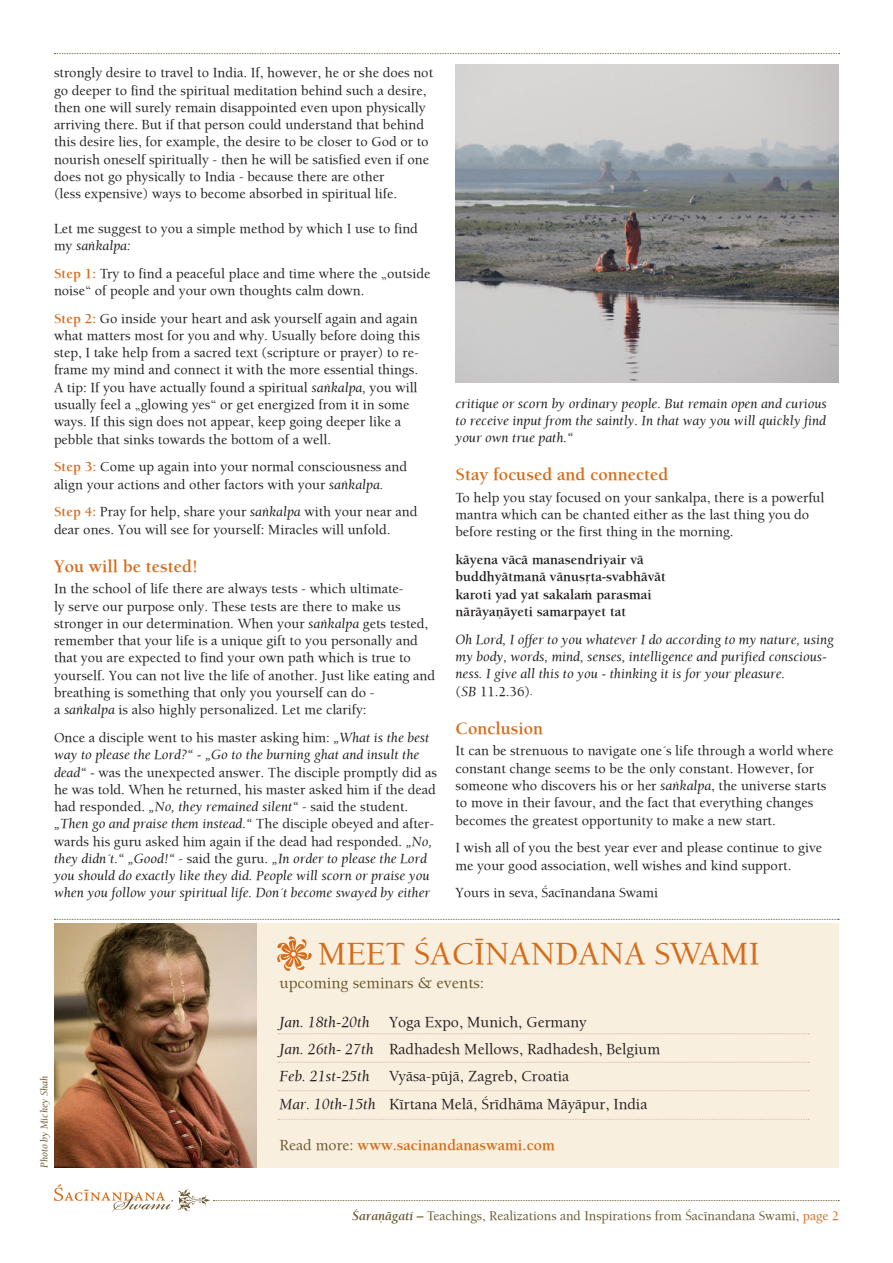
<style>
.page{position:relative;width:893px;height:1263px;background:#fff}
.page>*{position:absolute;margin:0;border:0;box-sizing:border-box;transform-origin:0 0}
.t1{font:33px "Balaram";color:#d56c1a}
.t2{font:700 18px "Balaram";color:#d56c1a}
.t3{font:16.5px "Balaram";color:#69572d}
.t4{font:15.75px/27px "Balaram";color:#231f20}
.t5{font:700 15.75px "Balaram";color:#d56c1a}
.t6{font:14.25px/17.2px "Balaram";color:#231f20}
.t7{font:italic 14.25px/17.2px "Balaram";color:#231f20}
.t8{font:700 14.25px/17.2px "Balaram";color:#231f20}
.t9{font:13.5px "Balaram";color:#69572d}
.t10{font:italic 10.5px "Balaram";color:#69572d}
.s1{font-style:italic}
.s2{font-weight:700;color:#d56c1a}
.s3{font-style:normal}
.s4{font-style:normal;font-size:12px}
.s5{font-weight:400;color:#69572d}
.s6{font-weight:700;font-style:italic}
.s7{color:#d56c1a}
</style>
<div class="page">
<svg style="left:54px;top:1184px;width:785px;height:28px"></svg>
<div style="left:253px;top:924px;width:586px;height:244px;background:#f9efde"></div>
<img style="left:54px;top:924px;width:202px;height:244px">
<svg style="left:54px;top:919px;width:785px;height:1px"></svg>
<svg style="left:278px;top:1062px;width:531px;height:1px"></svg>
<svg style="left:278px;top:1033px;width:531px;height:1px"></svg>
<svg style="left:278px;top:1090px;width:531px;height:1px"></svg>
<svg style="left:278px;top:1119px;width:531px;height:1px"></svg>
<img style="left:277px;top:936px;width:34px;height:34px">
<svg style="left:54px;top:53px;width:786px;height:1px"></svg>
<img style="left:455px;top:64px;width:383px;height:319px">
<p class="t6" style="left:54px;top:64px;width:381px">strongly desire to travel to India. If, however, he or she does not go deeper to find the spiritual meditation behind such a desire, then one will surely remain disappointed even upon physically arriving there. But if that person could understand that behind this desire lies, for example, the desire to be closer to God or to nourish oneself spiritually - then he will be satisfied even if one does not go physically to India - because there are other<br>(less expensive) ways to become absorbed in spiritual life.</p>
<p class="t6" style="left:54px;top:219px;width:365px">Let me suggest to you a simple method by which I use to find my <span class="s1">saìkalpa:</span></p>
<p class="t6" style="left:54px;top:264px;width:378px"><span class="s2">Step 1:</span> Try to find a peaceful place and time where the „outside noise“ of people and your own thoughts calm down.</p>
<p class="t6" style="left:54px;top:309px;width:367px"><span class="s2">Step 2:</span> Go inside your heart and ask yourself again and again what matters most for you and why. Usually before doing this step, I take help from a sacred text (scripture or prayer) to re&shy;frame my mind and connect it with the more essential things.<br>A tip: If you have actually found a spiritual <span class="s1">saìkalpa,</span> you will usually feel a „glowing yes“ or get energized from it in some ways. If this sign does not appear, keep going deeper like a pebble that sinks towards the bottom of a well.</p>
<p class="t6" style="left:54px;top:458px;width:355px"><span class="s2">Step 3:</span> Come up again into your normal consciousness and align your actions and other factors with your <span class="s1">saìkalpa.</span></p>
<p class="t6" style="left:54px;top:503px;width:365px"><span class="s2">Step 4:</span> Pray for help, share your <span class="s1">saìkalpa</span> with your near and dear ones. You will see for yourself: Miracles will unfold.</p>
<p class="t2" style="left:54px;top:555px;width:145px">You will be tested!</p>
<p class="t6" style="left:54px;top:580px;width:383px">In the school of life there are always tests - which ultimate-<br>ly serve our purpose only. These tests are there to make us stronger in our determination. When your <span class="s1">saìkalpa</span> gets tested, remember that your life is a unique gift to you personally and that you are expected to find your own path which is true to yourself. You can not live the life of another. Just like eating and breathing is something that only you yourself can do -<br>a <span class="s1">saìkalpa</span> is also highly personalized. Let me clarify:</p>
<p class="t7" style="left:54px;top:729px;width:384px"><span class="s3">Once a disciple went to his master asking him:</span> „What is the best way to please the Lord?“ - „Go to the burning ghat and insult the dead“ - <span class="s3">was the unexpected answer. The disciple promptly did as he was told. When he returned, his master asked him if the dead had responded.</span> „No, they remained silent“ <span class="s3">- said the student. </span>„Then go and praise them instead.“ <span class="s3">The disciple obeyed and after&shy;wards his guru asked him again if the dead had responded.</span> „No, they didn´t.“ „Good!“ <span class="s3">- said the guru.</span> „In order to please the Lord you should do exactly like they did. People will scorn or praise you when you follow your spiritual life. Don´t become swayed by either</p>
<p class="t7" style="left:455px;top:394px;width:373px;text-align:justify">critique or scorn by ordinary people. But remain open and curious to receive input from the saintly. In that way you will quickly find your own true path.“</p>
<p class="t2" style="left:455px;top:463px;width:214px">Stay focused and connected</p>
<p class="t6" style="left:455px;top:488px;width:371px">To help you stay focused on your sankalpa, there is a powerful mantra which can be chanted either as the last thing you do before resting or the first thing in the morning.</p>
<p class="t8" style="left:455px;top:551px;width:212px">käyena väcä manasendriyair vä buddhyätmanä vänusåta-svabhävät karoti yad yat sakalaà parasmai näräyaëäyeti samarpayet tat</p>
<p class="t7" style="left:455px;top:630px;width:380px">Oh Lord, I offer to you whatever I do according to my nature, using my body, words, mind, senses, intelligence and purified conscious&shy;ness. I give all this to you - thinking it is for your pleasure.<br><span class="s3">(</span>SB <span class="s3">11.2.36)</span><span class="s4">.</span></p>
<p class="t2" style="left:455px;top:717px;width:89px">Conclusion</p>
<p class="t6" style="left:455px;top:742px;width:379px">It can be strenuous to navigate one´s life through a world where constant change seems to be the only constant. However, for someone who discovers his or her <span class="s1">saìkalpa</span>, the universe starts to move in their favour, and the fact that everything changes becomes the greatest opportunity to make a new start.</p>
<p class="t6" style="left:455px;top:839px;width:368px">I wish all of you the best year ever and please continue to give me your good association, well wishes and kind support.</p>
<p class="t6" style="left:455px;top:884px;width:204px">Yours in seva, Çacénandana Swami</p>
<p class="t10" style="left:38px;top:1168px;width:94px;rotate:-90deg">Photo by Mickey Shah</p>
<h1 class="t1" style="left:318px;top:933px;width:422px">Meet Çacénandana Swami</h1>
<p class="t3" style="left:279px;top:972px;width:206px">upcoming seminars &amp; events:</p>
<p class="t4" style="left:279px;top:1008px;width:382px"><span class="s1">Jan. 18th-20th</span> Yoga Expo, Munich, Germany<br><span class="s1">Jan. 26th- 27th</span> Radhadesh Mellows, Radhadesh, Belgium<br><span class="s1">Feb. 21st-25th</span> Vyäsa-püjä, Zagreb, Croatia</p>
<p class="t4" style="left:279px;top:1090px;width:369px"><span class="s1">Mar. 10th-15th</span> Kértana Melä, Çrédhäma Mäyäpur, India</p>
<p class="t5" style="left:279px;top:1135px;width:277px"><span class="s5">Read more:</span> www.sacinandanaswami.com</p>
<p class="t9" style="left:352px;top:1207px;width:488px"><span class="s6">Çaraëägatí –</span> Teachings, Realizations and Inspirations from Çacénandana Swami, <span class="s7">page 2</span></p>
</div>
